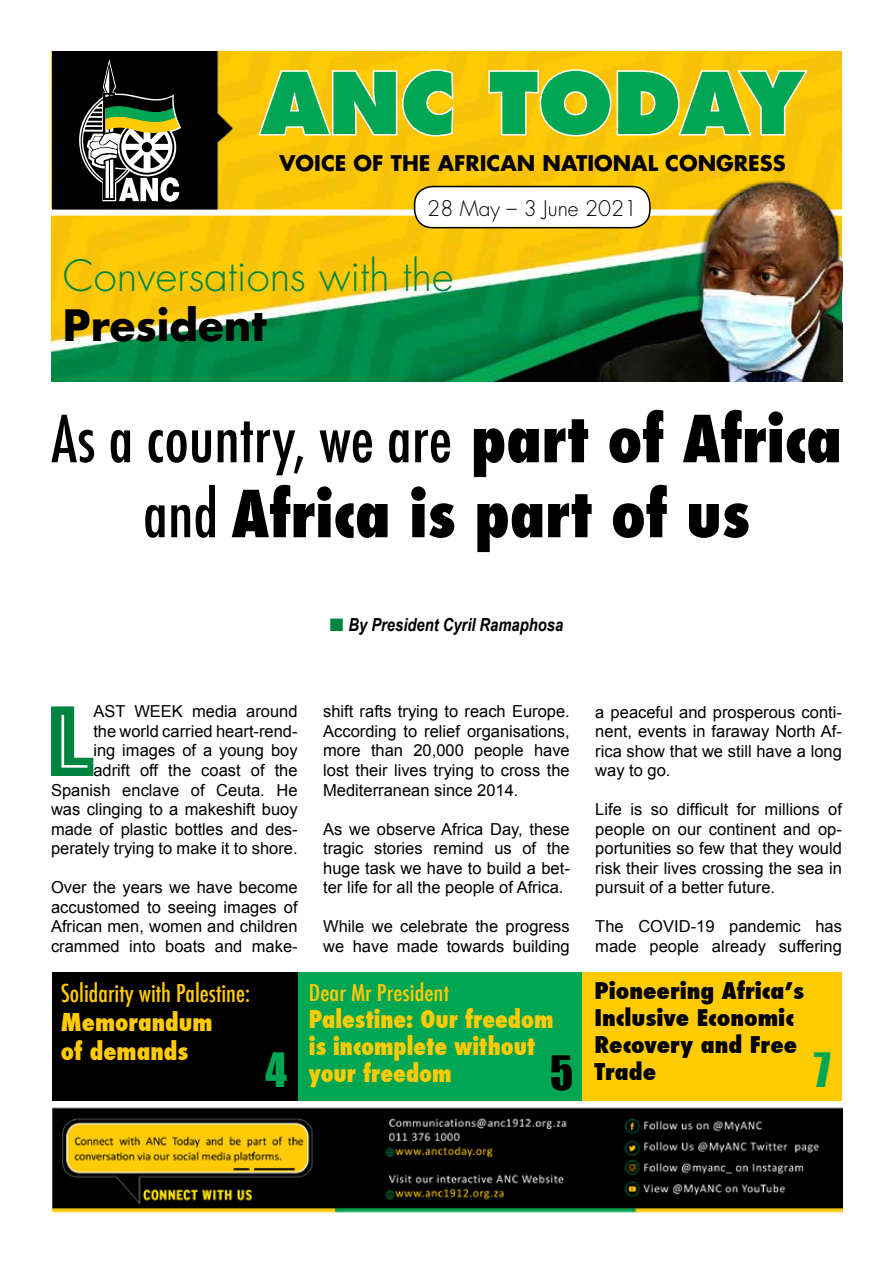
<style>
.page{position:relative;width:893px;height:1263px;background:#fff}
.page>*{position:absolute;margin:0;border:0;box-sizing:border-box;transform-origin:0 0}
.t1{font:104.25px "Phosphate Inline";color:#008541}
.t2{font:800 82.5px "Futura Std";color:#00a651}
.t3{font:800 condensed 63px/75px "Futura";color:#000;text-align:center}
.t4{font:43.5px "Impact";color:#00a651}
.t5{font:43.5px "Impact";color:#000}
.t6{font:300 42px "Futura Std";color:#008541}
.t7{font:700 42px "Futura Std";color:#000}
.t8{font:800 condensed 24px/27px "Futura";color:#ffcb05}
.t9{font:500 condensed 24px "Futura";color:#ffcb05}
.t10{font:800 condensed 22.5px/27px "Futura";color:#000;scale:1.1 1}
.t11{font:500 condensed 22.5px "Futura";color:#ffcb05;scale:1.1 1}
.t12{font:700 21px "Futura Std";color:#000}
.t13{font:300 21px "Futura Std";color:#000}
.t14{font:italic 700 18px "Arial Narrow";color:#000}
.t15{font:16.5px/19.5px "Arial";color:#000;text-align:justify}
.s1{font-weight:500}
.s2{color:#008541}
</style>
<div class="page">
<img style="left:51px;top:51px;width:791px;height:330px">
<img style="left:52px;top:52px;width:182px;height:158px">
<svg style="left:73px;top:59px;width:108px;height:143px"></svg>
<svg style="left:256px;top:68px;width:199px;height:70px;background:#fcd036"></svg>
<svg style="left:487px;top:68px;width:323px;height:70px;background:#fccf32"></svg>
<img style="left:52px;top:1107px;width:791px;height:106px">
<div style="left:52px;top:972px;width:246px;height:129px;background:#000"></div>
<div style="left:298px;top:972px;width:285px;height:129px;background:#00a651"></div>
<div style="left:583px;top:972px;width:259px;height:129px;background:#ffcb05"></div>
<div style="left:30px;top:210px;width:831px;height:6px;background:#fff"></div>
<div style="left:415px;top:187px;width:235px;height:41px;background:#fff;border-radius:18px"></div>
<div style="left:414px;top:186px;width:237px;height:42px;border:2px solid #000;border-radius:18px"></div>
<img style="left:570px;top:157px;width:273px;height:224px">
<h2 class="t2" style="left:261px;top:51px;width:545px">ANC TODAY</h2>
<p class="t12" style="left:280px;top:149px;width:508px">VOICE OF THE AFRICAN NATIONAL CONGRESS</p>
<p class="t13" style="left:427px;top:195px;width:211px">28 May – 3 June 2021</p>
<h3 class="t6" style="left:63px;top:250px;width:392px">Conversations with the</h3>
<h3 class="t7" style="left:63px;top:297px;width:205px">President</h3>
<h3 class="t3" style="left:51px;top:402px;width:792px"><span class="s1">As a country, we are</span> part of Africa <span class="s1">and</span> Africa is part of us</h3>
<p class="t14" style="left:330px;top:611px;width:235px"><span class="s2">■</span> By President Cyril Ramaphosa</p>
<p class="t15" style="left:51px;top:702px;width:248px;text-align:right">AST WEEK media around<br>the world carried heart-rend-<br>ing images of a young boy<br>adrift off the coast of the<br>Spanish enclave of Ceuta. He was clinging to a makeshift buoy made of plastic bottles and des&shy;perately trying to make it to shore.</p>
<p class="t15" style="left:51px;top:878px;width:248px">Over the years we have become accustomed to seeing images of African men, women and children crammed into boats and make-</p>
<h1 class="t1" style="left:47px;top:667px;width:47px">L</h1>
<p class="t15" style="left:323px;top:702px;width:248px">shift rafts trying to reach Europe.<br>According to relief organisations, more than 20,000 people have lost their lives trying to cross the Mediterranean since 2014.</p>
<p class="t15" style="left:323px;top:819px;width:248px">As we observe Africa Day, these tragic stories remind us of the huge task we have to build a bet&shy;ter life for all the people of Africa.</p>
<p class="t15" style="left:323px;top:917px;width:248px">While we celebrate the progress we have made towards building</p>
<p class="t15" style="left:595px;top:702px;width:248px">a peaceful and prosperous conti&shy;nent, events in faraway North Af&shy;rica show that we still have a long way to go.</p>
<p class="t15" style="left:595px;top:800px;width:248px">Life is so difficult for millions of people on our continent and op&shy;portunities so few that they would risk their lives crossing the sea in pursuit of a better future.</p>
<p class="t15" style="left:595px;top:917px;width:248px">The COVID-19 pandemic has made people already suffering</p>
<h3 class="t9" style="left:61px;top:978px;width:191px">Solidarity with Palestine:</h3>
<h3 class="t8" style="left:61px;top:1008px;width:153px;line-height:29.2px">Memorandum of demands</h3>
<h3 class="t10" style="left:595px;top:977px;width:192px">Pioneering Africa’s<br>Inclusive Economic<br>Recovery and Free<br>Trade</h3>
<h3 class="t11" style="left:309px;top:978px;width:129px">Dear Mr President</h3>
<h3 class="t8" style="left:309px;top:1005px;width:246px">Palestine: Our freedom is incomplete without your freedom</h3>
<h3 class="t4" style="left:266px;top:1036px;width:23px">4</h3>
<h3 class="t5" style="left:550px;top:1039px;width:25px">5</h3>
<h3 class="t4" style="left:814px;top:1036px;width:18px">7</h3>
</div>
